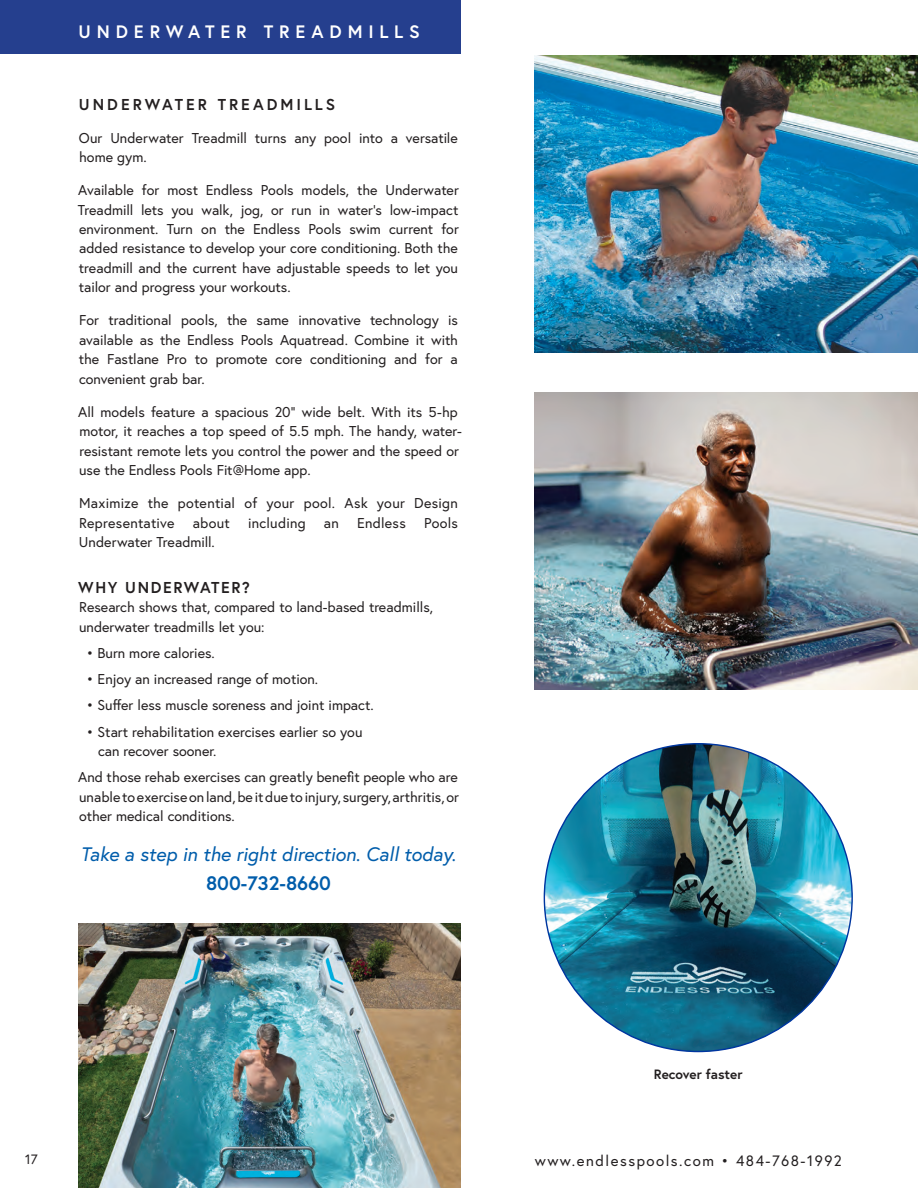
<style>
.page{position:relative;width:918px;height:1188px;background:#fff}
.page>*{position:absolute;margin:0;border:0;box-sizing:border-box;transform-origin:0 0}
.t1{font:italic 19.5px/28.5px "Europa";color:#015dab;text-align:center}
.t2{font:700 18px "Europa";letter-spacing:.325em;color:#fff}
.t3{font:700 15.75px "Europa";letter-spacing:.185em;color:#231f20}
.t4{font:700 15.75px "Europa";letter-spacing:.1em;color:#231f20}
.t5{font:15px "Europa";letter-spacing:.1em;color:#231f20}
.body{font:14.25px/19.5px "Europa";color:#231f20}
.body-2{font:14.25px "Europa";letter-spacing:.02em;color:#231f20}
.t6{font:700 13.5px "Europa";color:#231f20}
.t7{font:13.5px "Europa";color:#231f20}
.s1{font-weight:700;font-style:normal}
</style>
<div class="page">
<img style="left:79px;top:923px;width:382px;height:265px">
<img style="left:534px;top:55px;width:384px;height:297px">
<img style="left:535px;top:393px;width:383px;height:297px">
<div style="left:0;top:0;width:461px;height:54px;background:#253f8e"></div>
<img style="left:544px;top:744px;width:308px;height:308px;border-radius:154px">
<p class="t2" style="left:79px;top:19px;width:343px">UNDERWATER TREADMILLS</p>
<p class="t3" style="left:79px;top:93px;width:258px">UNDERWATER TREADMILLS</p>
<p class="body" style="left:79px;top:128px;width:380px">Our Underwater Treadmill turns any pool into a versatile home gym.</p>
<p class="body" style="left:78px;top:180px;width:383px;text-align:justify">Available for most Endless Pools models, the Underwater Treadmill lets you walk, jog, or run in water’s low-impact environment. Turn on the Endless Pools swim current for added resistance to develop your core conditioning. Both the treadmill and the current have adjustable speeds to let you tailor and progress your workouts.</p>
<p class="body" style="left:79px;top:310px;width:381px;text-align:justify">For traditional pools, the same innovative technology is available as the Endless Pools Aquatread. Combine it with the Fastlane Pro to promote core conditioning and for a convenient grab bar.</p>
<p class="body" style="left:78px;top:402px;width:385px">All models feature a spacious 20” wide belt. With its 5-hp motor, it reaches a top speed of 5.5 mph. The handy, water&shy;resistant remote lets you control the power and the speed or use the Endless Pools Fit@Home app.</p>
<p class="body" style="left:79px;top:493px;width:380px">Maximize the potential of your pool. Ask your Design<br>Representative</p>
<p class="body" style="left:193px;top:513px;width:39px">about</p>
<p class="body" style="left:248px;top:513px;width:59px">including</p>
<p class="body" style="left:324px;top:513px;width:17px">an</p>
<p class="body-2" style="left:357px;top:514px;width:50px">Endless</p>
<p class="body" style="left:424px;top:513px;width:35px">Pools</p>
<p class="body" style="left:79px;top:532px;width:137px">Underwater Treadmill.</p>
<p class="t4" style="left:78px;top:576px;width:173px">WHY UNDERWATER?</p>
<p class="body" style="left:79px;top:597px;width:356px">Research shows that, compared to land-based treadmills, underwater treadmills let you:</p>
<p class="body" style="left:86px;top:643px;width:130px">• Burn more calories.</p>
<p class="body" style="left:86px;top:669px;width:233px">• Enjoy an increased range of motion.</p>
<p class="body" style="left:86px;top:695px;width:289px">• Suffer less muscle soreness and joint impact.</p>
<p class="body" style="left:98px;top:722px;width:266px;text-indent:-12px">• Start rehabilitation exercises earlier so you can recover sooner.</p>
<p class="body" style="left:78px;top:767px;width:382px;text-align:justify">And those rehab exercises can greatly benefit people who are unable to exercise on land, be it due to injury, surgery, arthritis, or other medical conditions.</p>
<p class="t1" style="left:81px;top:840px;width:377px">Take a step in the right direction. Call today.<br><span class="s1">800-732-8660</span></p>
<p class="t6" style="left:654px;top:1065px;width:90px">Recover faster</p>
<p class="t7" style="left:25px;top:1151px;width:14px">17</p>
<p class="t5" style="left:535px;top:1151px;width:309px">www.endlesspools.com • 484-768-1992</p>
</div>
